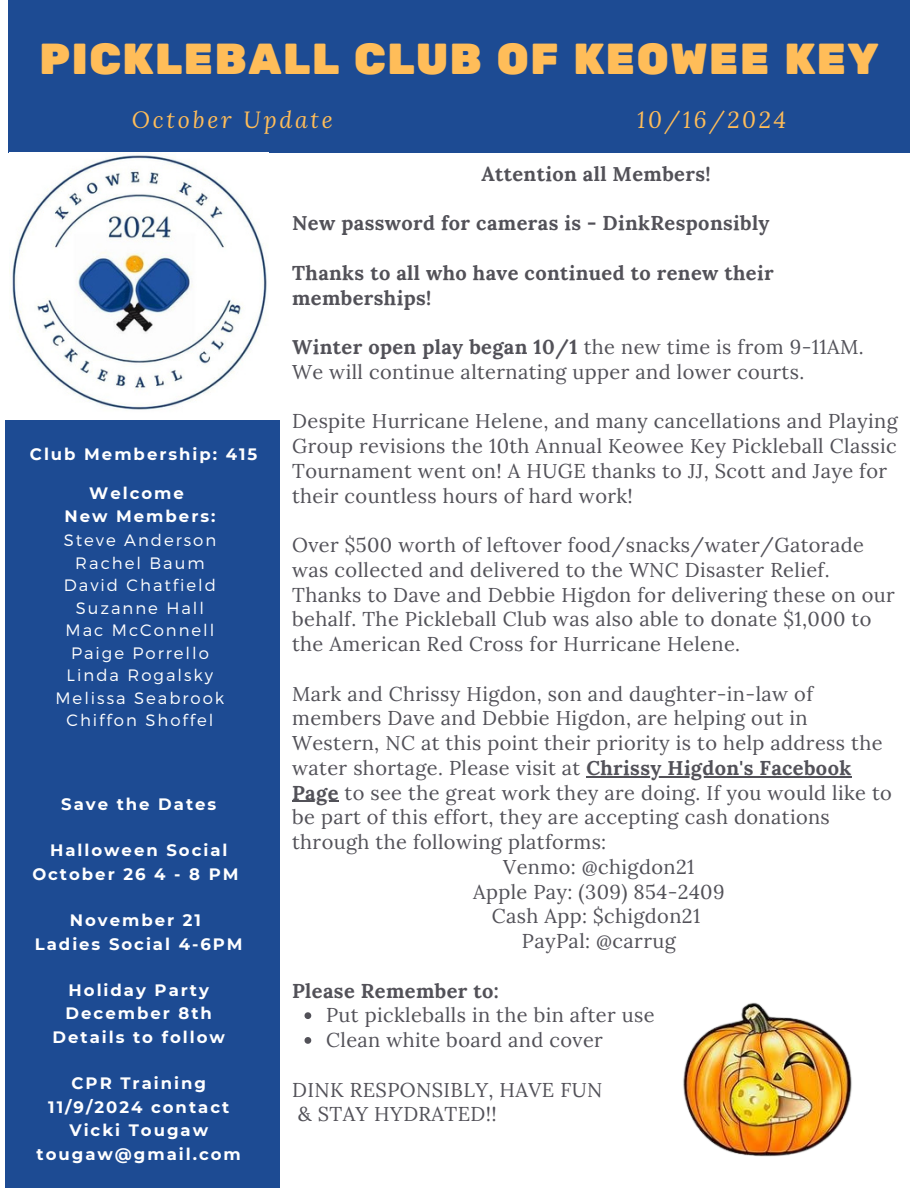
<style>
.page{position:relative;width:918px;height:1188px;background:#fff}
.page>*{position:absolute;margin:0;border:0;box-sizing:border-box;transform-origin:0 0}
.t1{font:43.2px "Rubik One";letter-spacing:.02em;color:#ffbd59}
.t2{font:italic 23.25px "Lora";letter-spacing:.12em;color:#ffbd59}
.t3{font:19.95px/24.8px "Lora";letter-spacing:.02em;color:#525158}
.t4{font:700 19.95px/24.8px "Lora";letter-spacing:.02em;color:#525158}
.t5{font:700 16.5px/23.7px "Montserrat";letter-spacing:.12em;color:#fff;text-align:center}
.t6{font:300 16.5px "Montserrat";letter-spacing:.12em;color:#fff}
.s1{font-weight:700}
</style>
<div class="page">
<div style="left:5px;top:420px;width:275px;height:768px;background:#1d4b93"></div>
<div style="left:8px;top:0;width:901px;height:153px;background:#1d4b93"></div>
<img style="left:9px;top:155px;width:258px;height:255px">
<hr style="left:586px;top:776px;width:266px;height:1px;background:#525158">
<hr style="left:292px;top:801px;width:47px;height:1px;background:#525158">
<svg style="left:305px;top:1012px;width:6px;height:7px"></svg>
<svg style="left:305px;top:1037px;width:6px;height:7px"></svg>
<img style="left:683px;top:1002px;width:169px;height:155px">
<p class="t1" style="left:39px;top:34px;width:841px">PICKLEBALL CLUB OF KEOWEE KEY</p>
<p class="t2" style="left:132px;top:104px;width:202px">October Update</p>
<p class="t2" style="left:637px;top:104px;width:150px">10/16/2024</p>
<h5 class="t5" style="left:30px;top:442px;width:229px">Club Membership: 415</h5>
<p class="t5" style="left:89px;top:481px;width:96px">Welcome</p>
<p class="t5" style="left:64px;top:505px;width:153px">New Members:</p>
<p class="t6" style="left:64px;top:529px;width:154px">Steve Anderson</p>
<p class="t6" style="left:75px;top:552px;width:131px">Rachel Baum</p>
<p class="t6" style="left:64px;top:574px;width:154px">David Chatfield</p>
<p class="t6" style="left:76px;top:597px;width:130px">Suzanne Hall</p>
<p class="t6" style="left:66px;top:619px;width:150px">Mac McConnell</p>
<h4 class="t6" style="left:71px;top:642px;width:139px">Paige Porrello</h4>
<h4 class="t6" style="left:67px;top:664px;width:148px">Linda Rogalsky</h4>
<h4 class="t6" style="left:55px;top:687px;width:170px">Melissa Seabrook</h4>
<h5 class="t6" style="left:67px;top:709px;width:148px">Chiffon Shoffel</h5>
<h5 class="t5" style="left:61px;top:792px;width:157px">Save the Dates</h5>
<h5 class="t5" style="left:32px;top:839px;width:208px">Halloween Social<br>October 26 4 - 8 PM</h5>
<h4 class="t5" style="left:35px;top:908px;width:209px">November 21<br>Ladies Social 4-6PM</h4>
<p class="t5" style="left:53px;top:978px;width:174px">Holiday Party<br>December 8th<br>Details to follow</p>
<p class="t5" style="left:37px;top:1071px;width:206px">CPR Training<br>11/9/2024 contact<br>Vicki Tougaw tougaw@gmail.com</p>
<h2 class="t4" style="left:481px;top:161px;width:231px">Attention all Members!</h2>
<p class="t4" style="left:292px;top:211px;width:479px">New password for cameras is - DinkResponsibly</p>
<h6 class="t4" style="left:292px;top:260px;width:483px">Thanks to all who have continued to renew their memberships!</h6>
<h6 class="t3" style="left:292px;top:334px;width:573px"><span class="s1">Winter open play began 10/1</span> the new time is from 9-11AM.<br>We will continue alternating upper and lower courts.</h6>
<h6 class="t3" style="left:292px;top:409px;width:607px">Despite Hurricane Helene, and many cancellations and Playing Group revisions the 10th Annual Keowee Key Pickleball Classic Tournament went on! A HUGE thanks to JJ, Scott and Jaye for their countless hours of hard work!</h6>
<h6 class="t3" style="left:292px;top:532px;width:604px">Over $500 worth of leftover food/snacks/water/Gatorade was collected and delivered to the WNC Disaster Relief.<br>Thanks to Dave and Debbie Higdon for delivering these on our behalf. The Pickleball Club was also able to donate $1,000 to the American Red Cross for Hurricane Helene.</h6>
<h6 class="t3" style="left:292px;top:681px;width:592px">Mark and Chrissy Higdon, son and daughter-in-law of members Dave and Debbie Higdon, are helping out in Western, NC at this point their priority is to help address the water shortage. Please visit at <span class="s1">Chrissy Higdon's Facebook</span></h6>
<p class="t3" style="left:292px;top:780px;width:601px"><span class="s1">Page</span> to see the great work they are doing. If you would like to</p>
<p class="t3" style="left:292px;top:805px;width:539px">be part of this effort, they are accepting cash donations</p>
<p class="t3" style="left:292px;top:829px;width:316px">through the following platforms:</p>
<p class="t3" style="left:503px;top:854px;width:193px">Venmo: @chigdon21</p>
<p class="t3" style="left:473px;top:879px;width:253px">Apple Pay: (309) 854-2409</p>
<p class="t3" style="left:492px;top:904px;width:210px">Cash App: $chigdon21</p>
<p class="t3" style="left:522px;top:928px;width:155px">PayPal: @carrug</p>
<p class="t3" style="left:326px;top:978px;width:330px;text-indent:-34px"><span class="s1">Please Remember to:<br></span>Put pickleballs in the bin after use<br>Clean white board and cover</p>
<p class="t3" style="left:292px;top:1077px;width:312px">DINK RESPONSIBLY, HAVE FUN &amp; STAY HYDRATED!!</p>
</div>
